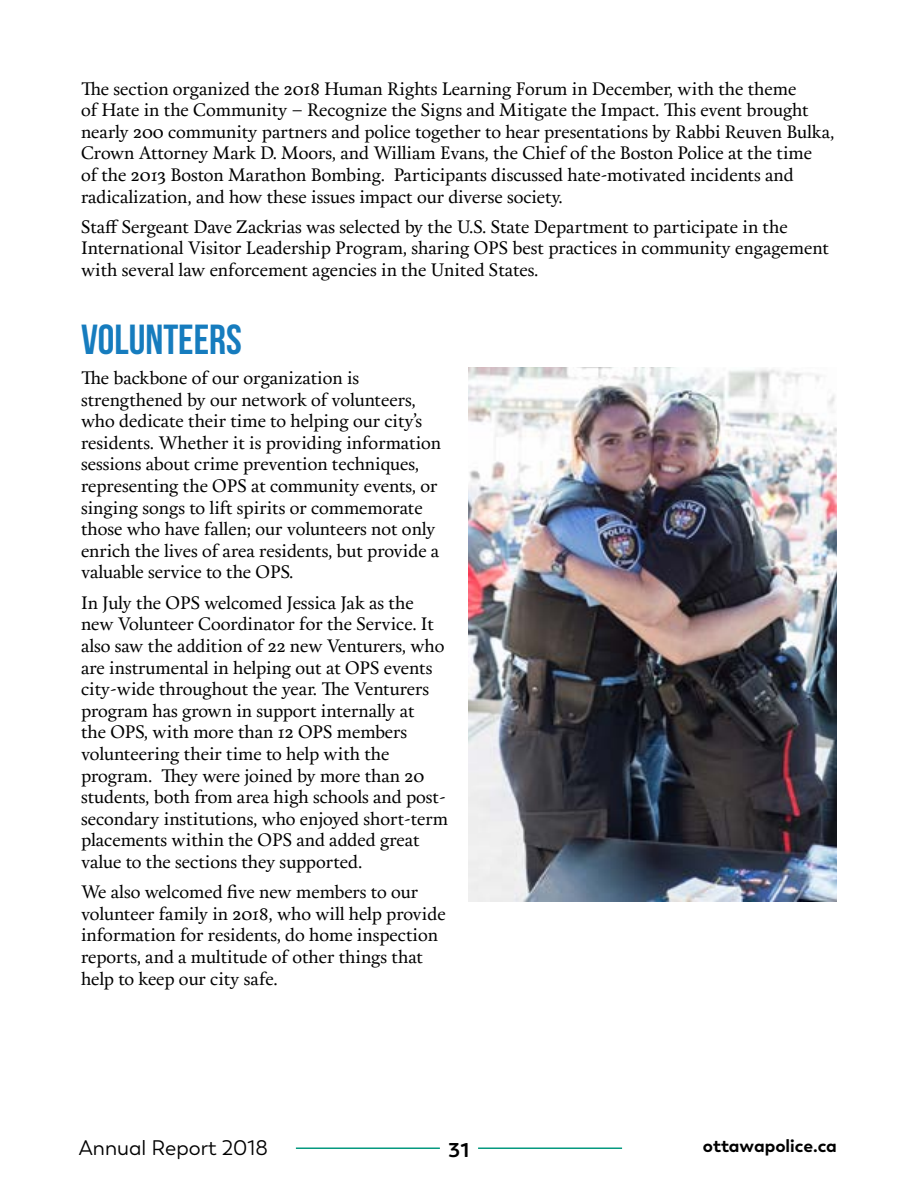
<style>
.page{position:relative;width:918px;height:1188px;background:#fff}
.page>*{position:absolute;margin:0;border:0;box-sizing:border-box;transform-origin:0 0}
.Header_2{font:700 42px "Bebas Neue";color:#167cbe}
.t1{font:600 27px "Boston";color:#000}
.t2{font:21px "Boston";color:#000}
.Body{font:18px/21.6px "Calendas Plus";color:#000}
.t3{font:700 18px "Boston";color:#000}
</style>
<div class="page">
<hr style="left:296px;top:1148px;width:144px;height:1px;background:#05997f">
<hr style="left:478px;top:1148px;width:144px;height:1px;background:#05997f">
<img style="left:469px;top:367px;width:368px;height:534px">
<p class="Body" style="left:81px;top:77px;width:755px">The section organized the 2018 Human Rights Learning Forum in December, with the theme<br>of Hate in the Community – Recognize the Signs and Mitigate the Impact. This event brought nearly 200 community partners and police together to hear presentations by Rabbi Reuven Bulka, Crown Attorney Mark D. Moors, and William Evans, the Chief of the Boston Police at the time<br>of the 2013 Boston Marathon Bombing. Participants discussed hate-motivated incidents and radicalization, and how these issues impact our diverse society.</p>
<p class="Body" style="left:81px;top:215px;width:749px">Staff Sergeant Dave Zackrias was selected by the U.S. State Department to participate in the<br>International Visitor Leadership Program, sharing OPS best practices in community engagement with several law enforcement agencies in the United States.</p>
<h2 class="Header_2" style="left:81px;top:316px;width:162px">VOLUNTEERS</h2>
<p class="Body" style="left:81px;top:366px;width:362px">The backbone of our organization is strengthened by our network of volunteers, who dedicate their time to helping our city’s residents. Whether it is providing information sessions about crime prevention techniques, representing the OPS at community events, or singing songs to lift spirits or commemorate those who have fallen; our volunteers not only enrich the lives of area residents, but provide a valuable service to the OPS.</p>
<p class="Body" style="left:81px;top:591px;width:369px">In July the OPS welcomed Jessica Jak as the new Volunteer Coordinator for the Service. It also saw the addition of 22 new Venturers, who are instrumental in helping out at OPS events city-wide throughout the year. The Venturers program has grown in support internally at<br>the OPS, with more than 12 OPS members volunteering their time to help with the program. They were joined by more than 20 students, both from area high schools and post&shy;secondary institutions, who enjoyed short-term placements within the OPS and added great value to the sections they supported.</p>
<p class="Body" style="left:81px;top:880px;width:366px">We also welcomed five new members to our volunteer family in 2018, who will help provide information for residents, do home inspection reports, and a multitude of other things that help to keep our city safe.</p>
<p class="t2" style="left:79px;top:1135px;width:191px">Annual Report 2018</p>
<h2 class="t1" style="left:448px;top:1131px;width:23px">31</h2>
<p class="t3" style="left:703px;top:1134px;width:136px">ottawapolice.ca</p>
</div>
